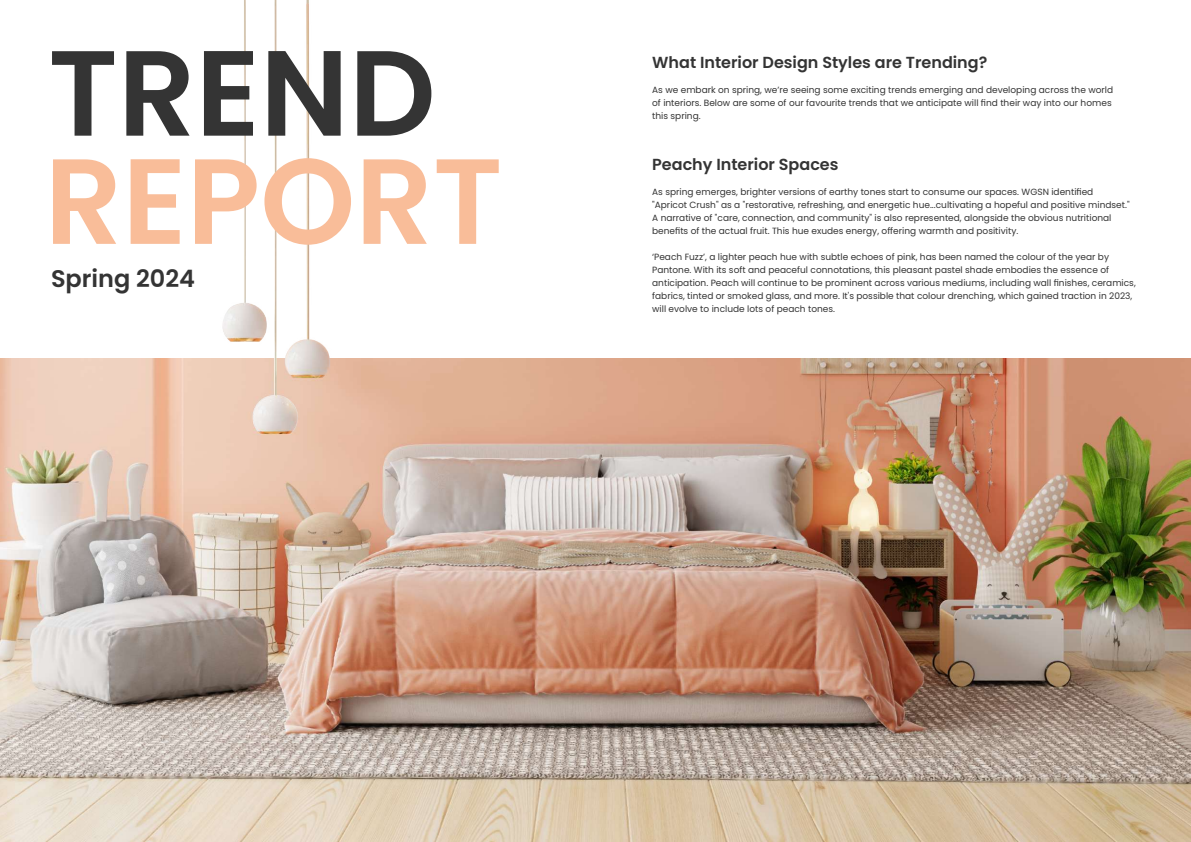
<style>
.page{position:relative;width:1191px;height:842px;background:#fff}
.page>*{position:absolute;margin:0;border:0;box-sizing:border-box;transform-origin:0 0}
.t1{font:600 121px "Poppins";color:#f9bd99}
.t2{font:600 121px "Poppins";color:#343434}
.t3{font:600 24px "Poppins";color:#343434}
.t4{font:600 16px "Poppins";color:#343434}
.t5{font:9px/13px "Poppins";color:#343434}
</style>
<div class="page">
<img style="left:595px;top:358px;width:596px;height:484px">
<img style="left:0;top:0;width:595px;height:842px">
<h1 class="t2" style="left:48px;top:23px;width:389px">TREND</h1>
<h3 class="t4" style="left:652px;top:53px;width:337px">What Interior Design Styles are Trending?</h3>
<p class="t5" style="left:652px;top:83px;width:462px">As we embark on spring, we’re seeing some exciting trends emerging and developing across the world of interiors. Below are some of our favourite trends that we anticipate will find their way into our homes this spring.</p>
<h3 class="t4" style="left:652px;top:155px;width:188px">Peachy Interior Spaces</h3>
<p class="t5" style="left:652px;top:185px;width:479px">As spring emerges, brighter versions of earthy tones start to consume our spaces. WGSN identified "Apricot Crush" as a "restorative, refreshing, and energetic hue...cultivating a hopeful and positive mindset." A narrative of "care, connection, and community" is also represented, alongside the obvious nutritional benefits of the actual fruit. This hue exudes energy, offering warmth and positivity.</p>
<p class="t5" style="left:652px;top:250px;width:485px">‘Peach Fuzz’, a lighter peach hue with subtle echoes of pink, has been named the colour of the year by Pantone. With its soft and peaceful connotations, this pleasant pastel shade embodies the essence of anticipation. Peach will continue to be prominent across various mediums, including wall finishes, ceramics, fabrics, tinted or smoked glass, and more. It's possible that colour drenching, which gained traction in 2023, will evolve to include lots of peach tones.</p>
<h1 class="t1" style="left:45px;top:131px;width:459px">REPORT</h1>
<h2 class="t3" style="left:51px;top:264px;width:146px">Spring 2024</h2>
</div>
